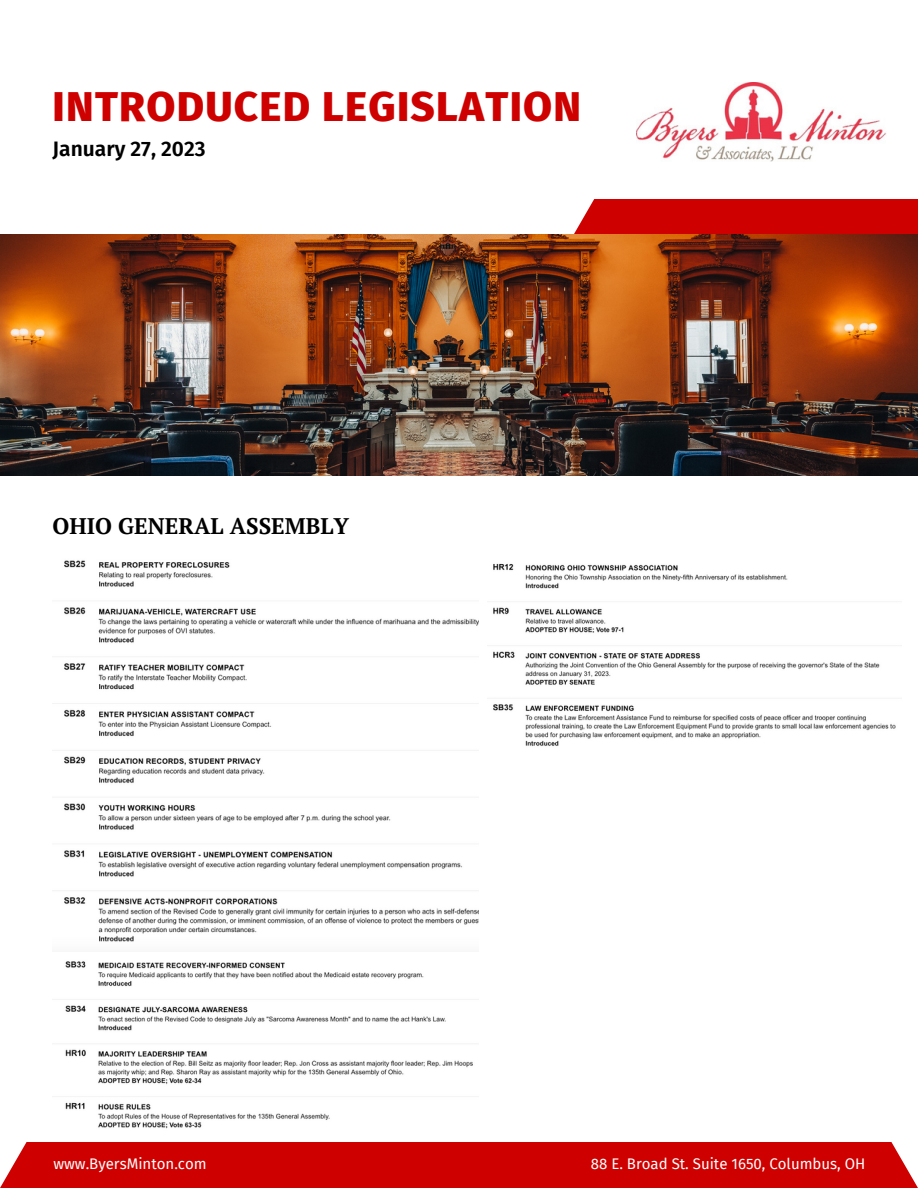
<style>
.page{position:relative;width:918px;height:1188px;background:#fff}
.page>*{position:absolute;margin:0;border:0;box-sizing:border-box;transform-origin:0 0}
.t1{font:800 42px "Fira Sans";letter-spacing:.03em;color:#ce0000}
.t2{font:700 22.5px "PT Serif";color:#000}
.t3{font:600 21px "Fira Sans";color:#000}
.t4{font:15px "Fira Sans";color:#fff}
</style>
<div class="page">
<div style="left:574px;top:199px;width:344px;height:36px;background:#ce0000"></div>
<img style="left:0;top:235px;width:918px;height:241px">
<div style="left:0;top:1142px;width:918px;height:46px;background:#ce0000"></div>
<img style="left:637px;top:83px;width:249px;height:78px">
<img style="left:53px;top:560px;width:426px;height:382px">
<img style="left:65px;top:961px;width:408px;height:168px">
<img style="left:493px;top:563px;width:403px;height:183px">
<h1 class="t1" style="left:53px;top:82px;width:530px">INTRODUCED LEGISLATION</h1>
<h3 class="t3" style="left:53px;top:136px;width:155px">January 27, 2023</h3>
<h2 class="t2" style="left:53px;top:511px;width:298px">OHIO GENERAL ASSEMBLY</h2>
<p class="t4" style="left:53px;top:1155px;width:155px">www.ByersMinton.com</p>
<p class="t4" style="left:591px;top:1155px;width:276px">88 E. Broad St. Suite 1650, Columbus, OH</p>
</div>
